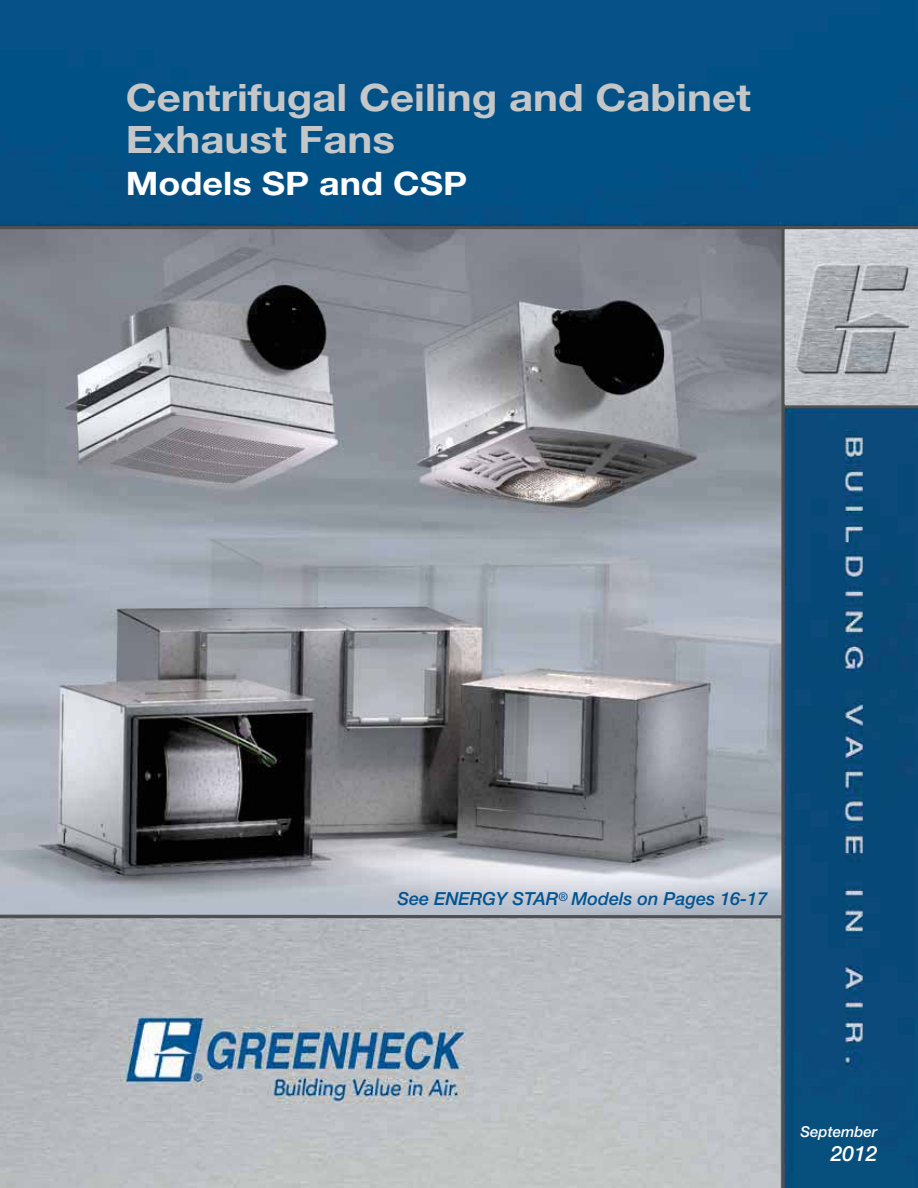
<style>
.page{position:relative;width:918px;height:1188px;background:#fff}
.page>*{position:absolute;margin:0;border:0;box-sizing:border-box;transform-origin:0 0}
.t1{font:700 37.8px/42px "Helvetica Neue LT Std";color:#c5c6c8;scale:1.11 1}
.t2{font:700 32.4px "Helvetica Neue LT Std";color:#fff;scale:1.11 1}
.t3{font:italic 500 21px "Helvetica Neue LT Std";color:#fff}
.t4{font:italic 500 18px "Helvetica Neue LT Std";color:#005493}
.t5{font:italic 500 15px "Helvetica Neue LT Std";color:#fff}
</style>
<div class="page">
<img style="left:0;top:0;width:918px;height:1188px">
<img style="left:785px;top:229px;width:133px;height:176px">
<hr style="left:783px;top:405px;width:135px;height:3px;background:#4f5052">
<img style="left:0;top:229px;width:781px;height:684px">
<hr style="left:0;top:226px;width:918px;height:3px;background:#4f5052">
<svg style="left:0;top:913px;width:786px;height:7px;background:#84878d"></svg>
<hr style="left:781px;top:228px;width:3px;height:960px;background:#4f5052">
<p class="t1" style="left:126px;top:80px;width:565px">Centrifugal Ceiling and Cabinet<br>Exhaust Fans</p>
<p class="t2" style="left:126px;top:172px;width:309px">Models SP and CSP</p>
<p class="t4" style="left:397px;top:892px;width:371px">See ENERGY STAR<sup>®</sup> Models on Pages 16-17</p>
<p class="t5" style="left:801px;top:1126px;width:78px">September</p>
<p class="t3" style="left:831px;top:1146px;width:48px">2012</p>
</div>
